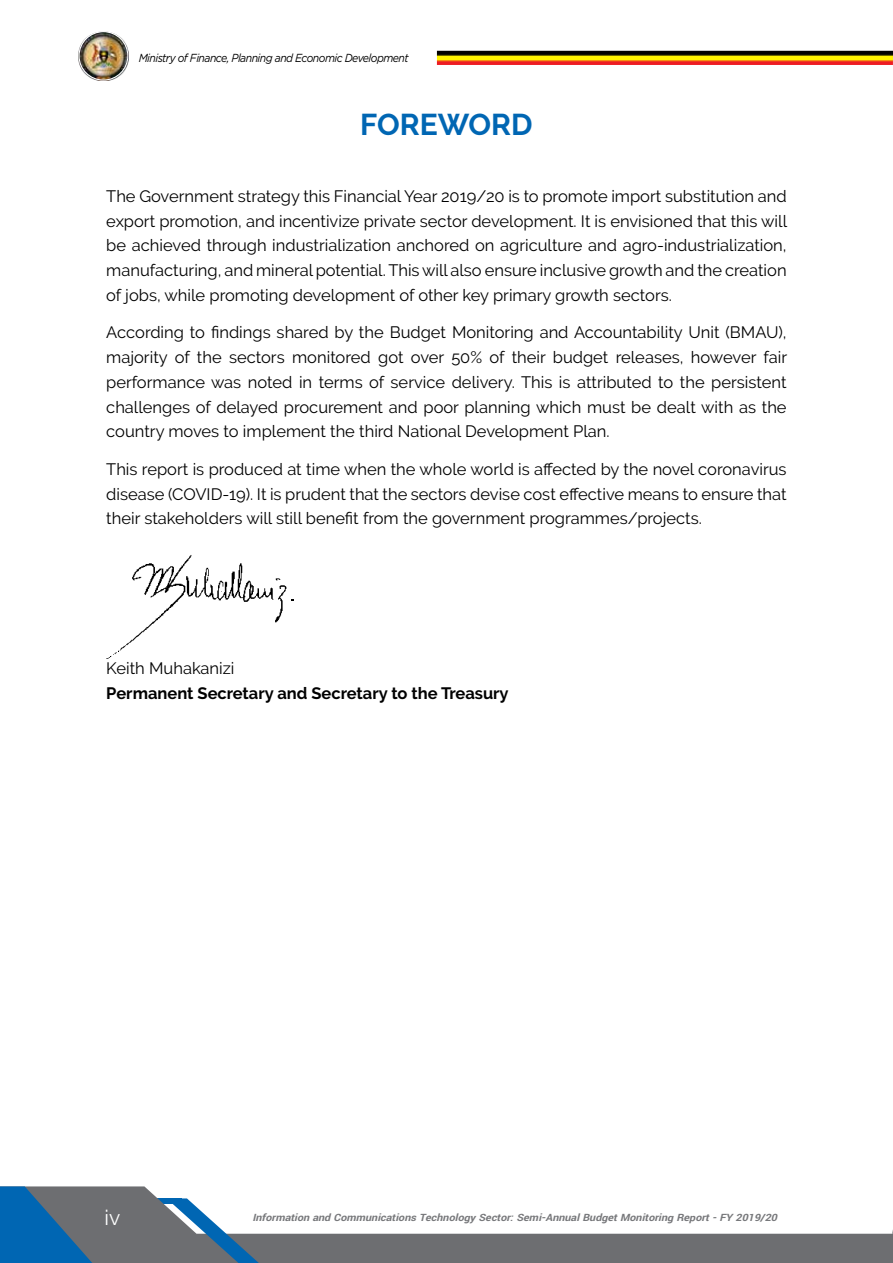
<style>
.page{position:relative;width:893px;height:1263px;background:#fff}
.page>*{position:absolute;margin:0;border:0;box-sizing:border-box;transform-origin:0 0}
.t1{font:700 30px "Raleway";color:#0066b3}
.t2{font:21px "Raleway";color:#fff}
.t3{font:16.5px/24.8px "Raleway";color:#000;text-align:justify}
.t4{font:700 16.5px "Raleway";color:#000}
.t5{font:italic 11.7px "Gotham";letter-spacing:-.05em;color:#000;scale:.9 1}
.t6{font:italic 700 11.1px "Yantramanav";color:#77787b;scale:1.08 1}
</style>
<div class="page">
<img style="left:79px;top:32px;width:49px;height:49px">
<div style="left:78px;top:31px;width:50px;height:50px;border:1px solid #fff;border-radius:50%"></div>
<svg style="left:92px;top:1186px;width:800px;height:77px"></svg>
<svg style="left:167px;top:1198px;width:92px;height:65px"></svg>
<svg style="left:892px;top:1230px;width:1px;height:33px"></svg>
<svg style="left:0;top:1186px;width:92px;height:77px;background:#28699b"></svg>
<img style="left:437px;top:51px;width:456px;height:14px">
<svg style="left:106px;top:555px;width:187px;height:104px"></svg>
<p class="t5" style="left:139px;top:50px;width:301px">Ministry of Finance, Planning and Economic Development</p>
<h1 class="t1" style="left:360px;top:107px;width:40px">Foreword</h1>
<p class="t3" style="left:106px;top:184px;width:682px">The Government strategy this Financial Year 2019/20 is to promote import substitution and export promotion, and incentivize private sector development. It is envisioned that this will be achieved through industrialization anchored on agriculture and agro-industrialization, manufacturing, and mineral potential. This will also ensure inclusive growth and the creation of jobs, while promoting development of other key primary growth sectors.</p>
<p class="t3" style="left:106px;top:320px;width:682px">According to findings shared by the Budget Monitoring and Accountability Unit (BMAU), majority of the sectors monitored got over 50% of their budget releases, however fair performance was noted in terms of service delivery. This is attributed to the persistent challenges of delayed procurement and poor planning which must be dealt with as the country moves to implement the third National Development Plan.</p>
<p class="t3" style="left:106px;top:457px;width:682px">This report is produced at time when the whole world is affected by the novel coronavirus disease (COVID-19). It is prudent that the sectors devise cost effective means to ensure that their stakeholders will still benefit from the government programmes/projects.</p>
<p class="t3" style="left:106px;top:656px;width:130px">Keith Muhakanizi</p>
<p class="t4" style="left:106px;top:684px;width:404px">Permanent Secretary and Secretary to the Treasury</p>
<p class="t2" style="left:105px;top:1205px;width:17px">iv</p>
<p class="t6" style="left:252px;top:1210px;width:490px">Information and CommunicationsTechnologySector:Semi-AnnualBudgetMonitoring Report-FY 2019/20</p>
</div>
